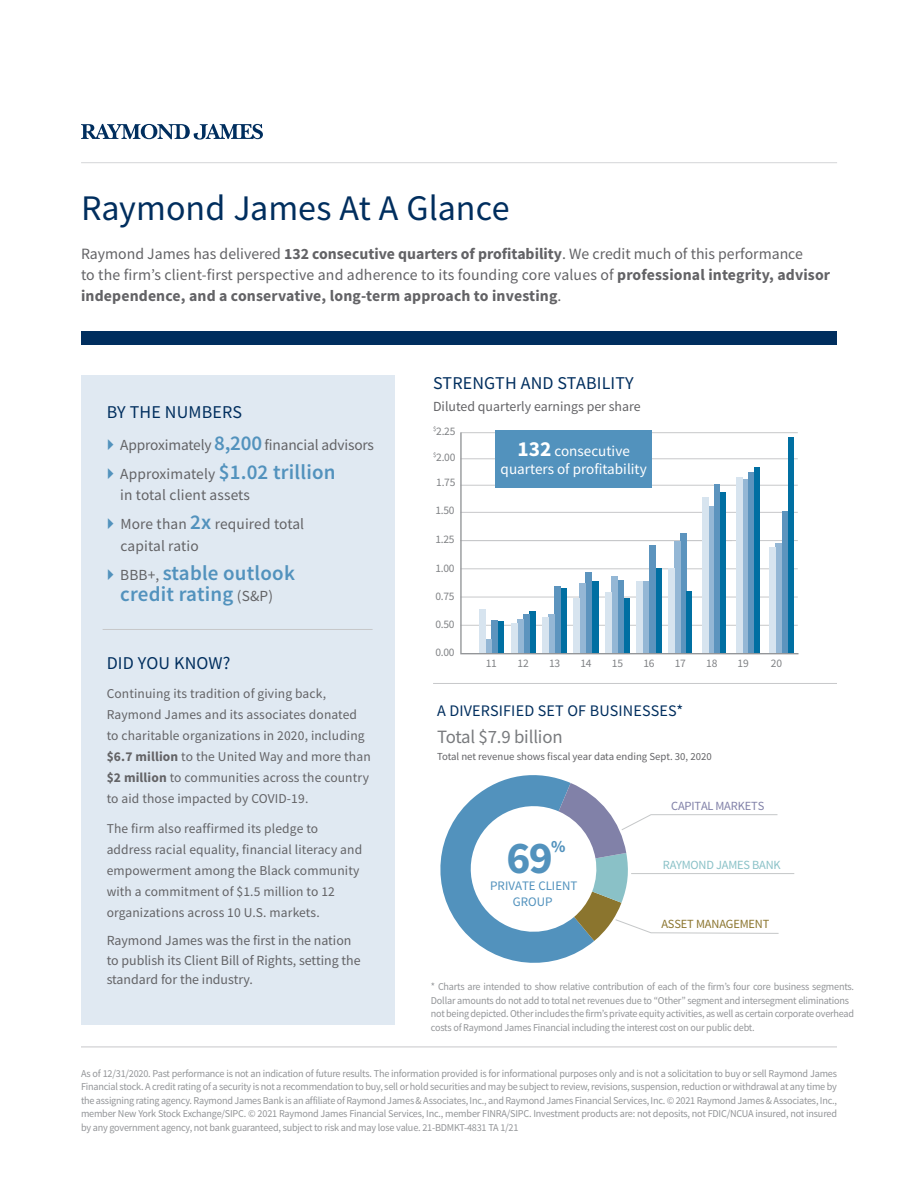
<style>
.page{position:relative;width:918px;height:1188px;background:#fff}
.page>*{position:absolute;margin:0;border:0;box-sizing:border-box;transform-origin:0 0}
.t1{font:700 45.45px "Source Sans Pro";color:#5292bd}
.t2{font:36px "Source Sans Pro";color:#002e5e}
.Body_Copy{font:600 21px/21.8px "Source Sans Pro";letter-spacing:.01em;color:#5292bd}
.t3{font:18.75px "Source Sans Pro";letter-spacing:-.01em;color:#797b7e}
.Subhead_-_1st_Tier{font:18px "Source Sans Pro";letter-spacing:.01em;color:#002e5e}
.t4{font:700 16.8px "Source Sans Pro";color:#5292bd}
.Subhead_-_1st_Tier-2{font:16.05px "Source Sans Pro";letter-spacing:.01em;color:#002e5e}
.t5{font:15.75px/21px "Source Sans Pro";color:#636366}
.Body_Copy-2{font:15.3px/21.8px "Source Sans Pro";color:#636366}
.t6{font:15.15px/17.4px "Source Sans Pro";color:#fff;text-align:center}
.Body_Copy-3{font:13.8px/19.5px "Source Sans Pro";color:#636366}
.Body_Copy-4{font:13.5px/21px "Source Sans Pro";letter-spacing:.01em;color:#636366}
.t7{font:13.05px/15.6px "Source Sans Pro";color:#5292bd;text-align:center}
.t8{font:12.45px "Source Sans Pro";letter-spacing:-.015em;color:#8ac1c7}
.t9{font:12.45px "Source Sans Pro";letter-spacing:-.01em;color:#8b752e}
.t10{font:12.45px "Source Sans Pro";letter-spacing:-.01em;color:#8181a8}
.t11{font:11.55px "Source Sans Pro";letter-spacing:-.025em;color:#808285}
.t12{font:10.8px "Source Sans Pro";color:#636366}
.t13{font:10.5px/13.5px "Source Sans Pro";letter-spacing:-.02em;color:#939598}
.s1{font-weight:700}
.s2{font-weight:600;font-size:21px;color:#5292bd}
.s3{font-weight:400;font-size:15.3px;color:#636366}
.s4{font-weight:700;font-size:21.45px}
</style>
<div class="page">
<div style="left:81px;top:376px;width:313px;height:649px;background:#e0e9f2"></div>
<svg style="left:81px;top:124px;width:182px;height:16px"></svg>
<hr style="left:81px;top:162px;width:756px;height:1px;background:#d4d5d7">
<div style="left:81px;top:331px;width:756px;height:14px;background:#002e5e"></div>
<hr style="left:433px;top:683px;width:404px;height:1px;background:#c7c8ca">
<hr style="left:103px;top:629px;width:270px;height:1px;background:#c7c8ca">
<hr style="left:81px;top:1047px;width:756px;height:1px;background:#c7c8ca">
<svg style="left:460px;top:432px;width:339px;height:223px"></svg>
<div style="left:495px;top:431px;width:157px;height:57px;background:#5292bd"></div>
<hr style="left:631px;top:873px;width:163px;height:1px;background:#c5c7c8">
<svg style="left:440px;top:775px;width:339px;height:188px"></svg>
<p class="t2" style="left:81px;top:186px;width:430px">Raymond James At A Glance</p>
<p class="t5" style="left:81px;top:243px;width:751px">Raymond James has delivered <span class="s1">132 consecutive quarters of profitability</span>. We credit much of this performance<br>to the firm’s client-first perspective and adherence to its founding core values of <span class="s1">professional integrity, advisor independence, and a conservative, long-term approach to investing</span>.</p>
<p class="Subhead_-_1st_Tier" style="left:107px;top:401px;width:137px">BY THE NUMBERS</p>
<p class="Body_Copy-2" style="left:120px;top:434px;width:255px">Approximately <span class="s2">8,200</span> financial advisors</p>
<p class="Body_Copy-2" style="left:120px;top:463px;width:217px">Approximately <span class="s2">$1.02 trillion </span>in total client assets</p>
<p class="Body_Copy-2" style="left:120px;top:513px;width:185px">More than <span class="s2">2x</span> required total capital ratio</p>
<p class="Body_Copy" style="left:120px;top:562px;width:176px"><span class="s3">BBB+,</span> stable outlook credit rating <span class="s3">(S&amp;P)</span></p>
<p class="Subhead_-_1st_Tier" style="left:107px;top:651px;width:125px">DID YOU KNOW?</p>
<p class="Body_Copy-4" style="left:107px;top:683px;width:266px">Continuing its tradition of giving back, Raymond James and its associates donated to charitable organizations in 2020, including <span class="s1">$6.7 million</span> to the United Way and more than <span class="s1">$2 million</span> to communities across the country to aid those impacted by COVID-19.</p>
<p class="Body_Copy-4" style="left:107px;top:818px;width:257px">The firm also reaffirmed its pledge to address racial equality, financial literacy and empowerment among the Black community with a commitment of $1.5 million to 12 organizations across 10 U.S. markets.</p>
<p class="Body_Copy-3" style="left:107px;top:931px;width:255px">Raymond James was the first in the nation to publish its Client Bill of Rights, setting the standard for the industry.</p>
<p class="Subhead_-_1st_Tier" style="left:433px;top:372px;width:202px">STRENGTH AND STABILITY</p>
<p class="Body_Copy-3" style="left:433px;top:396px;width:209px">Diluted quarterly earnings per share</p>
<p class="t11" style="left:433px;top:424px;width:24px"><sup>$</sup>2.25</p>
<p class="t11" style="left:433px;top:450px;width:24px"><sup>$</sup>2.00</p>
<p class="t11" style="left:436px;top:475px;width:21px">1.75</p>
<p class="t11" style="left:435px;top:503px;width:21px">1.50</p>
<p class="t11" style="left:435px;top:532px;width:21px">1.25</p>
<p class="t11" style="left:435px;top:560px;width:21px">1.00</p>
<p class="t11" style="left:435px;top:589px;width:21px">0.75</p>
<p class="t11" style="left:435px;top:617px;width:21px">0.50</p>
<p class="t11" style="left:435px;top:645px;width:21px">0.00</p>
<p class="t6" style="left:501px;top:442px;width:148px"><span class="s4">132</span> consecutive quarters of profitability</p>
<p class="t11" style="left:486px;top:656px;width:13px">11</p>
<p class="t11" style="left:518px;top:656px;width:13px">12</p>
<p class="t11" style="left:549px;top:656px;width:13px">13</p>
<p class="t11" style="left:580px;top:656px;width:13px">14</p>
<p class="t11" style="left:612px;top:656px;width:13px">15</p>
<p class="t11" style="left:643px;top:656px;width:13px">16</p>
<p class="t11" style="left:675px;top:656px;width:13px">17</p>
<p class="t11" style="left:706px;top:656px;width:13px">18</p>
<p class="t11" style="left:738px;top:656px;width:13px">19</p>
<p class="Subhead_-_1st_Tier-2" style="left:437px;top:700px;width:248px">A DIVERSIFIED SET OF BUSINESSES*</p>
<p class="t3" style="left:437px;top:725px;width:127px">Total $7.9 billion</p>
<p class="t12" style="left:437px;top:749px;width:276px">Total net revenue shows fiscal year data ending Sept. 30, 2020</p>
<p class="t11" style="left:771px;top:656px;width:13px">20</p>
<p class="t1" style="left:507px;top:829px;width:48px">69</p>
<p class="t4" style="left:551px;top:835px;width:16px">%</p>
<p class="t7" style="left:490px;top:878px;width:89px">PRIVATE CLIENT<br>GROUP</p>
<p class="t10" style="left:671px;top:798px;width:95px">CAPITAL MARKETS</p>
<p class="t8" style="left:663px;top:857px;width:119px">RAYMOND JAMES BANK</p>
<p class="t9" style="left:661px;top:916px;width:110px">ASSET MANAGEMENT</p>
<p class="t13" style="left:431px;top:980px;width:425px">* Charts are intended to show relative contribution of each of the firm’s four core business segments.<br>Dollar amounts do not add to total net revenues due to “Other” segment and intersegment eliminations</p>
<p class="t13" style="left:431px;top:1007px;width:425px">not being depicted. Other includes the firm’s private equity activities, as well as certain corporate overhead costs of Raymond James Financial including the interest cost on our public debt.</p>
<p class="t13" style="left:81px;top:1067px;width:758px;text-align:justify">As of 12/31/2020. Past performance is not an indication of future results. The information provided is for informational purposes only and is not a solicitation to buy or sell Raymond James Financial stock. A credit rating of a security is not a recommendation to buy, sell or hold securities and may be subject to review, revisions, suspension, reduction or withdrawal at any time by the assigning rating agency. Raymond James Bank is an affiliate of Raymond James &amp; Associates, Inc., and Raymond James Financial Services, Inc. © 2021 Raymond James &amp; Associates, Inc., member New York Stock Exchange/SIPC. © 2021 Raymond James Financial Services, Inc., member FINRA/SIPC. Investment products are: not deposits, not FDIC/NCUA insured, not insured by any government agency, not bank guaranteed, subject to risk and may lose value. 21-BDMKT-4831 TA 1/21</p>
</div>
